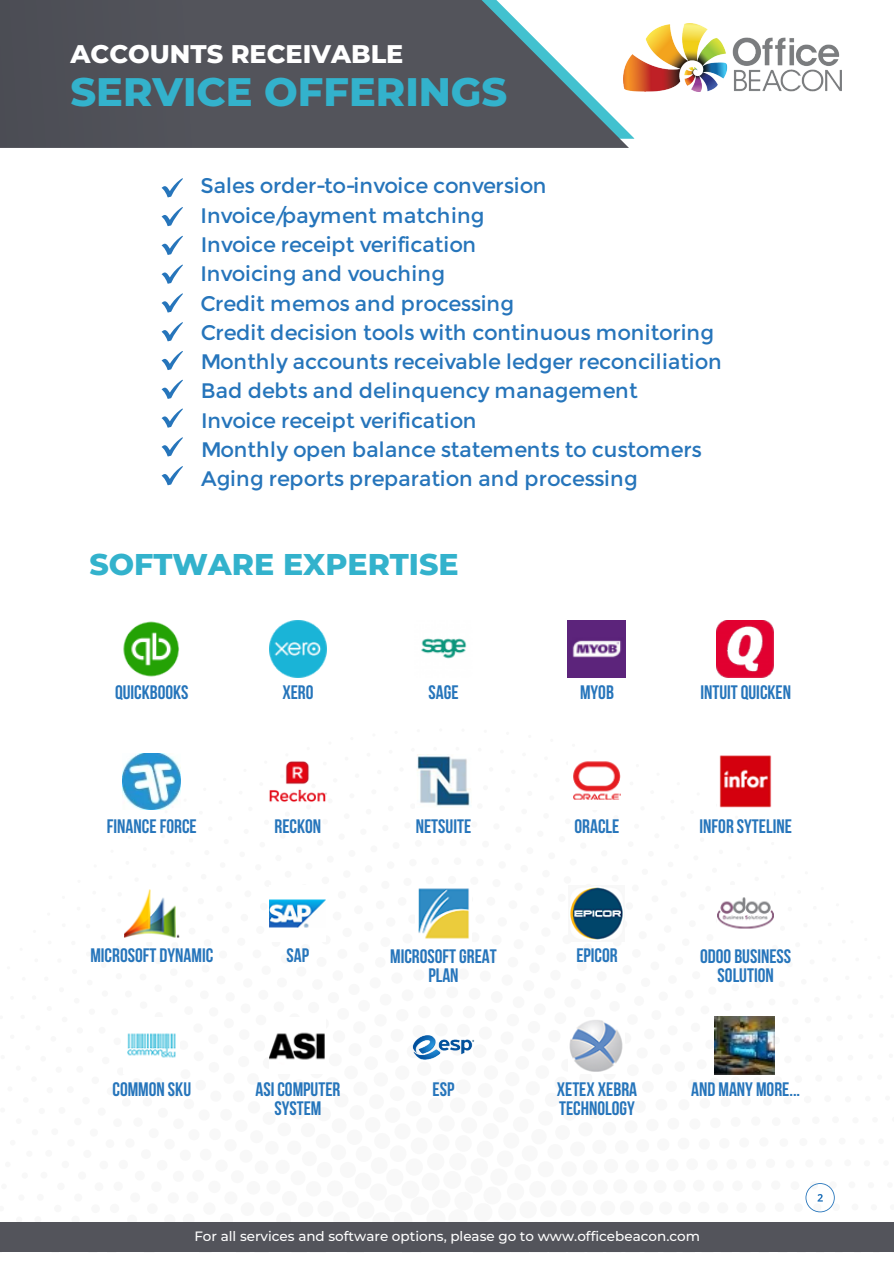
<style>
.page{position:relative;width:894px;height:1264px;background:#fff}
.page>*{position:absolute;margin:0;border:0;box-sizing:border-box;transform-origin:0 0}
.t1{font:800 39.75px "Montserrat";color:#33b2cc}
.t2{font:800 30px "Montserrat";color:#33b2cc}
.t3{font:800 25.5px "Montserrat";color:#fff}
.t4{font:21px/29.2px "Montserrat";letter-spacing:-.005em;color:#2675bb}
.t5{font:700 19.5px/19.2px "Bebas Neue";color:#2675bb;text-align:center}
.t6{font:500 13.5px "Montserrat";color:#fff}
</style>
<div class="page">
<svg style="left:0;top:0;width:628px;height:148px"></svg>
<img style="left:623px;top:23px;width:217px;height:68px">
<svg style="left:805px;top:1183px;width:29px;height:29px"></svg>
<div style="left:0;top:1222px;width:893px;height:30px;background:#53545b"></div>
<svg style="left:161px;top:207px;width:22px;height:19px"></svg>
<svg style="left:161px;top:236px;width:22px;height:19px"></svg>
<svg style="left:161px;top:264px;width:22px;height:20px"></svg>
<svg style="left:161px;top:293px;width:22px;height:19px"></svg>
<svg style="left:161px;top:322px;width:22px;height:19px"></svg>
<svg style="left:161px;top:351px;width:22px;height:19px"></svg>
<svg style="left:161px;top:380px;width:22px;height:19px"></svg>
<svg style="left:161px;top:408px;width:22px;height:19px"></svg>
<svg style="left:161px;top:437px;width:22px;height:19px"></svg>
<svg style="left:161px;top:466px;width:22px;height:19px"></svg>
<svg style="left:161px;top:178px;width:22px;height:19px"></svg>
<img style="left:123px;top:621px;width:56px;height:56px">
<img style="left:269px;top:620px;width:57px;height:58px">
<img style="left:421px;top:638px;width:46px;height:21px">
<img style="left:567px;top:620px;width:58px;height:58px">
<img style="left:716px;top:620px;width:57px;height:58px">
<img style="left:123px;top:753px;width:57px;height:56px">
<img style="left:269px;top:761px;width:58px;height:41px">
<img style="left:417px;top:754px;width:54px;height:54px">
<img style="left:573px;top:761px;width:48px;height:39px">
<img style="left:719px;top:755px;width:53px;height:53px">
<img style="left:124px;top:889px;width:56px;height:49px">
<img style="left:269px;top:899px;width:57px;height:29px">
<img style="left:418px;top:888px;width:51px;height:51px">
<img style="left:570px;top:887px;width:53px;height:53px">
<img style="left:717px;top:897px;width:56px;height:32px">
<img style="left:127px;top:1033px;width:49px;height:25px">
<img style="left:269px;top:1032px;width:56px;height:28px">
<img style="left:412px;top:1035px;width:62px;height:25px">
<img style="left:569px;top:1020px;width:54px;height:52px">
<img style="left:714px;top:1016px;width:60px;height:58px">
<p class="t3" style="left:71px;top:36px;width:334px">ACCOUNTS RECEIVABLE</p>
<h1 class="t1" style="left:71px;top:63px;width:438px">SERVICE OFFERINGS</h1>
<p class="t4" style="left:200px;top:171px;width:522px">Sales order-to-invoice conversion Invoice/payment matching<br>Invoice receipt verification<br>Invoicing and vouching<br>Credit memos and processing<br>Credit decision tools with continuous monitoring Monthly accounts receivable ledger reconciliation Bad debts and delinquency management<br>Invoice receipt verification<br>Monthly open balance statements to customers Aging reports preparation and processing</p>
<h2 class="t2" style="left:89px;top:542px;width:371px">SOFTWARE EXPERTISE</h2>
<p class="t5" style="left:115px;top:682px;width:75px">QUICKBOOKS</p>
<p class="t5" style="left:282px;top:682px;width:33px">XERO</p>
<p class="t5" style="left:428px;top:682px;width:32px">SAGE</p>
<p class="t5" style="left:580px;top:682px;width:35px">MYOB</p>
<p class="t5" style="left:700px;top:682px;width:92px">INTUIT QUICKEN</p>
<p class="t5" style="left:107px;top:816px;width:91px">FINANCEFORCE</p>
<p class="t5" style="left:274px;top:816px;width:48px">RECKON</p>
<p class="t5" style="left:415px;top:816px;width:57px">NETSUITE</p>
<p class="t5" style="left:574px;top:816px;width:46px">ORACLE</p>
<p class="t5" style="left:699px;top:816px;width:94px">INFOR SYTELINE</p>
<p class="t5" style="left:90px;top:945px;width:124px">MICROSOFT DYNAMIC</p>
<p class="t5" style="left:286px;top:945px;width:24px">SAP</p>
<p class="t5" style="left:390px;top:946px;width:108px">MICROSOFT GREAT<br>PLAN</p>
<p class="t5" style="left:576px;top:945px;width:43px">EPICOR</p>
<p class="t5" style="left:700px;top:946px;width:92px">ODOO BUSINESS<br>SOLUTION</p>
<p class="t5" style="left:112px;top:1079px;width:80px">COMMON SKU</p>
<p class="t5" style="left:255px;top:1079px;width:86px">ASICOMPUTER<br>SYSTEM</p>
<p class="t5" style="left:432px;top:1079px;width:23px">ESP</p>
<p class="t5" style="left:556px;top:1079px;width:82px;text-align:left">XETEX XEBRA<br>TECHNOLOGY</p>
<p class="t5" style="left:691px;top:1079px;width:111px">AND MANY MORE...</p>
<p class="t6" style="left:194px;top:1227px;width:507px">For all services and software options, please go to www.officebeacon.com</p>
</div>
